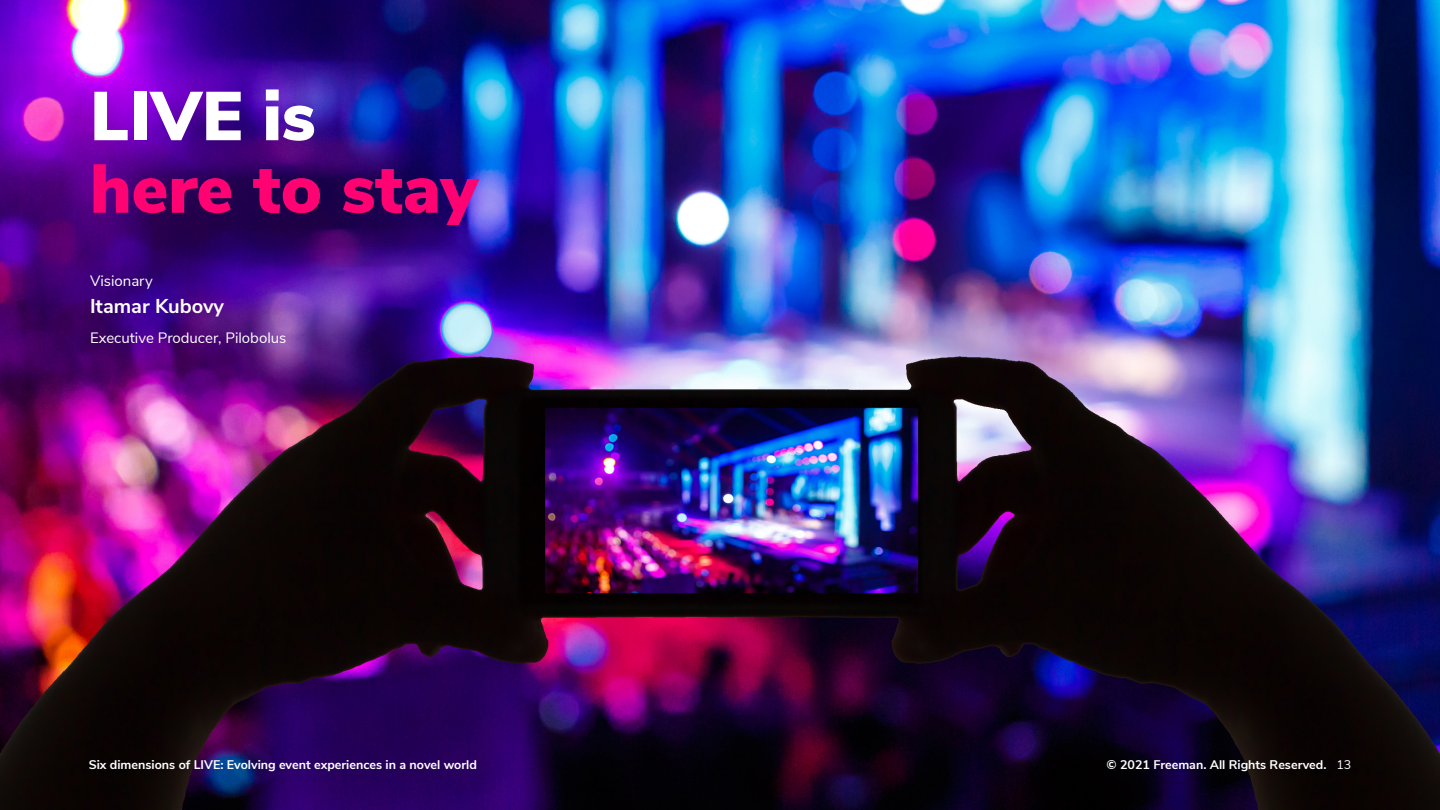
<style>
.page{position:relative;width:1440px;height:810px;background:#fff}
.page>*{position:absolute;margin:0;border:0;box-sizing:border-box;transform-origin:0 0}
.t1{font:900 68.75px "Nunito Sans";color:#ff0373}
.t2{font:900 68.75px "Nunito Sans";color:#fff}
.t3{font:700 20px "Nunito Sans";color:#fff}
.t4{font:15px "Nunito Sans";color:#fff}
.t5{font:700 12.5px "Nunito Sans";color:#fff}
.s1{font-weight:400}
</style>
<div class="page">
<img style="left:0;top:0;width:1440px;height:810px">
<h1 class="t2" style="left:90px;top:66px;width:227px">LIVE is</h1>
<h1 class="t1" style="left:90px;top:138px;width:390px">here to stay</h1>
<p class="t4" style="left:90px;top:270px;width:64px">Visionary</p>
<h2 class="t3" style="left:90px;top:291px;width:136px">Itamar Kubovy</h2>
<p class="t4" style="left:90px;top:327px;width:198px">Executive Producer, Pilobolus</p>
<p class="t5" style="left:89px;top:755px;width:390px">Six dimensions of LIVE: Evolving event experiences in a novel world</p>
<p class="t5" style="left:1107px;top:755px;width:246px">© 2021 Freeman. All Rights Reserved. <span class="s1">13</span></p>
</div>
